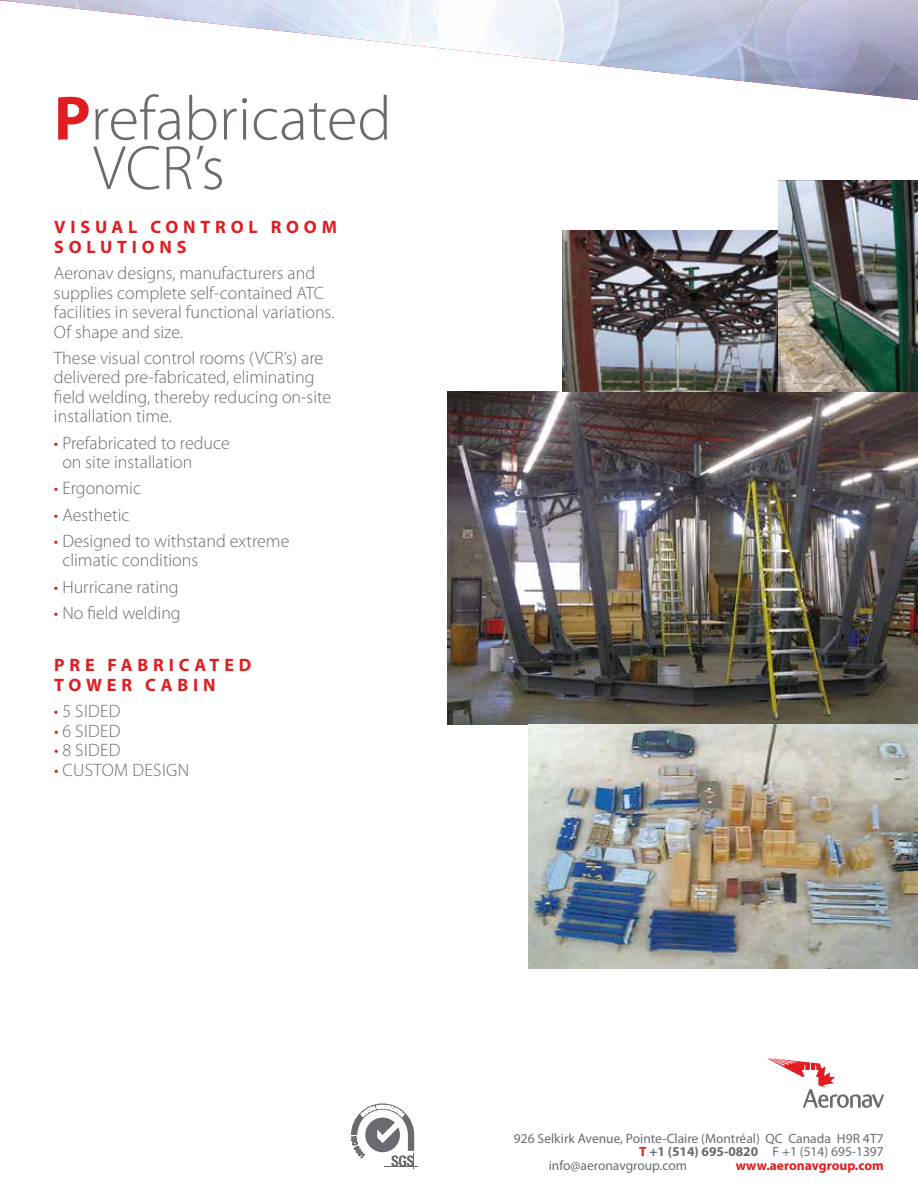
<style>
.page{position:relative;width:918px;height:1188px;background:#fff}
.page>*{position:absolute;margin:0;border:0;box-sizing:border-box;transform-origin:0 0}
.t1{font:300 63px/49.5px "Myriad Pro";color:#686c70}
.t2{font:300 18px/19.5px "Myriad Pro";color:#686c70}
.t3{font:700 18px/19.5px "Myriad Pro";letter-spacing:.27em;color:#e01d21}
.t4{font:300 18px "Myriad Pro";letter-spacing:.02em;color:#686c70}
.t5{font:13.5px "Myriad Pro";color:#686c70}
.t6{font:700 13.5px "Myriad Pro";color:#e01d21}
.s1{font-weight:700;color:#e01d21}
.s2{color:#e01d21}
.s3{font-weight:700}
</style>
<div class="page">
<img style="left:447px;top:392px;width:471px;height:333px">
<img style="left:563px;top:230px;width:216px;height:162px">
<img style="left:779px;top:181px;width:139px;height:211px">
<img style="left:528px;top:725px;width:390px;height:244px">
<svg style="left:768px;top:1059px;width:116px;height:49px"></svg>
<hr style="left:385px;top:1166px;width:33px;height:1px;background:#686c70">
<svg style="left:351px;top:1103px;width:64px;height:66px"></svg>
<img style="left:0;top:0;width:918px;height:100px">
<h1 class="t1" style="left:93px;top:95px;width:300px;text-indent:-39px"><span class="s1">P</span>refabricated<br>VCR’s</h1>
<p class="t3" style="left:54px;top:218px;width:284px">VISUAL CONTROL ROOM<br>SOLUTIONS</p>
<p class="t2" style="left:54px;top:264px;width:282px">Aeronav designs, manufacturers and supplies complete self-contained ATC facilities in several functional variations.<br>Of shape and size.</p>
<p class="t2" style="left:54px;top:348px;width:279px">These visual control rooms (VCR’s) are delivered pre-fabricated, eliminating field welding, thereby reducing on-site installation time.</p>
<p class="t2" style="left:62px;top:433px;width:169px;text-indent:-8px"><span class="s2">•</span> Prefabricated to reduce on site installation</p>
<p class="t2" style="left:54px;top:479px;width:89px"><span class="s2">•</span> Ergonomic</p>
<p class="t2" style="left:54px;top:505px;width:77px"><span class="s2">•</span> Aesthetic</p>
<p class="t2" style="left:62px;top:531px;width:229px;text-indent:-8px"><span class="s2">•</span> Designed to withstand extreme climatic conditions</p>
<p class="t2" style="left:54px;top:577px;width:126px"><span class="s2">•</span> Hurricane rating</p>
<p class="t2" style="left:54px;top:603px;width:128px"><span class="s2">•</span> No field welding</p>
<p class="t3" style="left:54px;top:656px;width:199px">PRE FABRICATED<br>TOWER CABIN</p>
<p class="t2" style="left:54px;top:702px;width:68px"><span class="s2">•</span> 5 SIDED</p>
<p class="t2" style="left:54px;top:721px;width:68px"><span class="s2">•</span> 6 SIDED</p>
<p class="t2" style="left:54px;top:741px;width:68px"><span class="s2">•</span> 8 SIDED</p>
<p class="t4" style="left:54px;top:760px;width:137px"><span class="s2">•</span> CUSTOM DESIGN</p>
<p class="t5" style="left:514px;top:1131px;width:371px">926 Selkirk Avenue, Pointe-Claire (Montréal) QC Canada H9R 4T7</p>
<p class="t5" style="left:639px;top:1144px;width:246px"><span class="s1">T</span> <span class="s3">+1 (514) 695-0820</span> F +1 (514) 695-1397</p>
<p class="t5" style="left:549px;top:1158px;width:140px">info@aeronavgroup.com</p>
<p class="t6" style="left:736px;top:1158px;width:150px">www.aeronavgroup.com</p>
</div>
